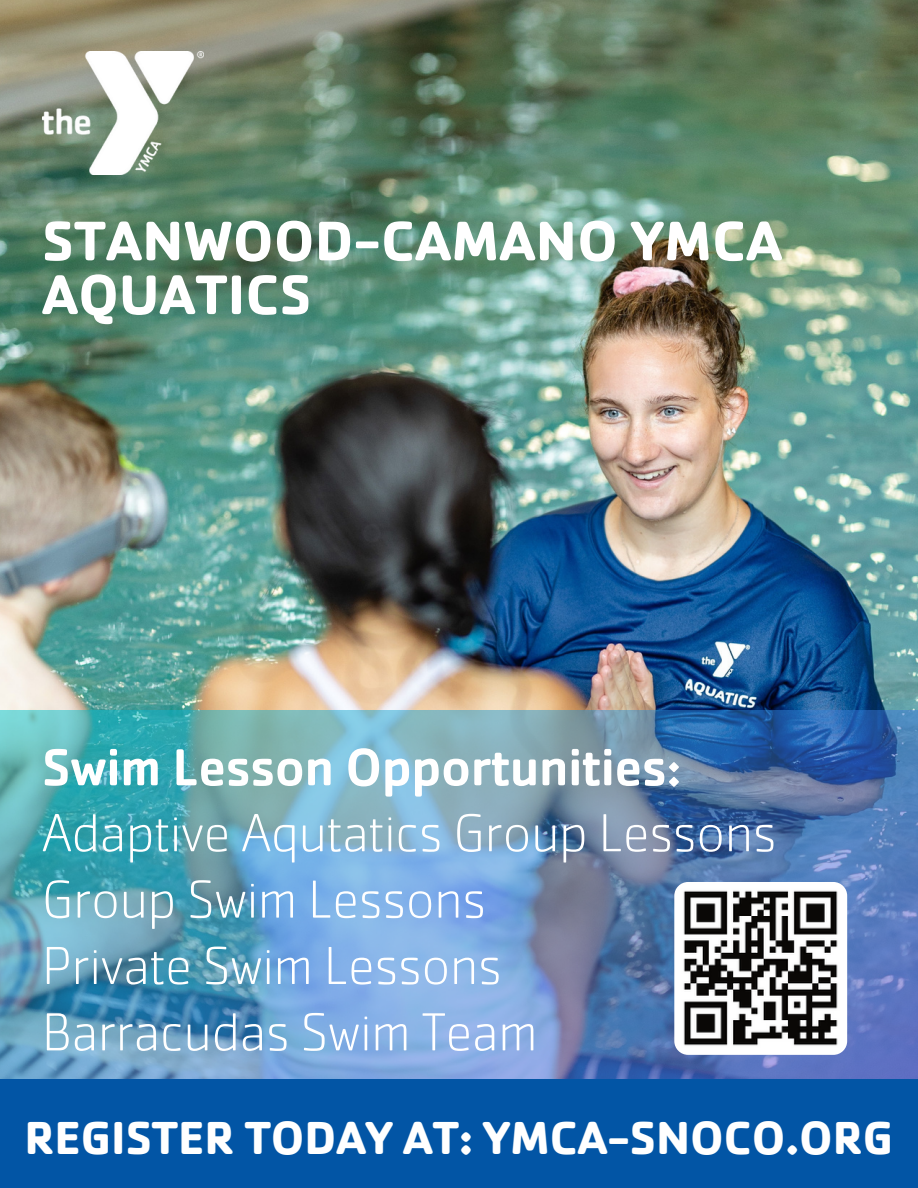
<style>
.page{position:relative;width:918px;height:1188px;background:#fff}
.page>*{position:absolute;margin:0;border:0;box-sizing:border-box;transform-origin:0 0}
.t1{font:700 57.9px/53.7px "Cachet Pro";letter-spacing:.005em;color:#fff}
.t2{font:200 55.5px/66.3px "Cachet Pro";color:#fff}
.t3{font:500 54px "Cachet Pro";color:#fff}
.t4{font:700 48px "Cachet Pro";color:#fff}
</style>
<div class="page">
<img style="left:0;top:0;width:918px;height:1079px">
<img style="left:1px;top:711px;width:916px;height:368px">
<div style="left:0;top:1079px;width:918px;height:109px;background:#0255a5"></div>
<img style="left:674px;top:882px;width:173px;height:173px;border-radius:14px">
<img style="left:42px;top:52px;width:161px;height:123px">
<p class="t1" style="left:42px;top:214px;width:741px">STANWOOD-CAMANO YMCA<br>AQUATICS</p>
<p class="t3" style="left:42px;top:733px;width:641px">Swim Lesson Opportunities:</p>
<p class="t2" style="left:42px;top:799px;width:736px">Adaptive Aqutatics Group Lessons<br>Group Swim Lessons<br>Private Swim Lessons<br>Barracudas Swim Team</p>
<p class="t4" style="left:25px;top:1107px;width:870px">REGISTER TODAY AT: YMCA-SNOCO.ORG</p>
</div>
